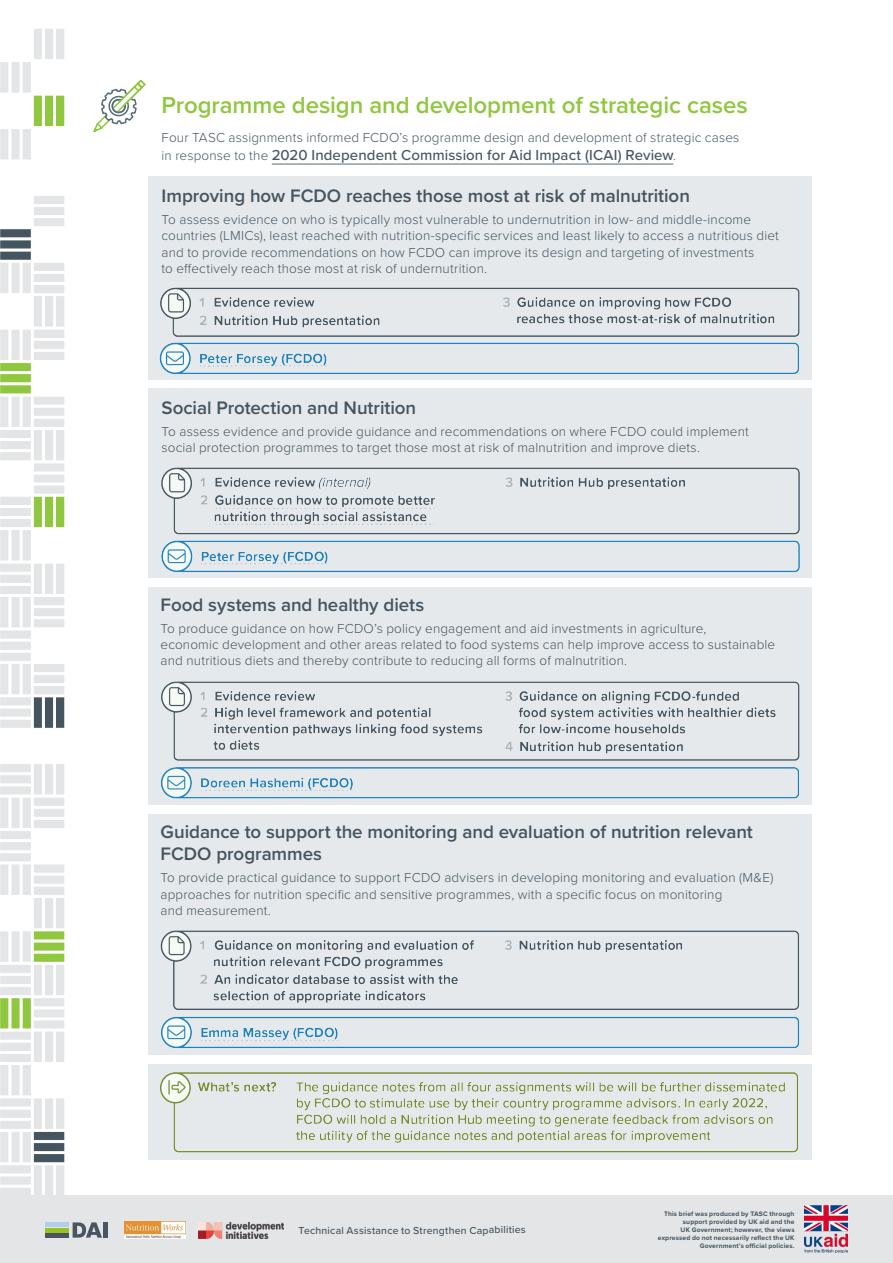
<style>
.page{position:relative;width:893px;height:1263px;background:#fff}
.page>*{position:absolute;margin:0;border:0;box-sizing:border-box;transform-origin:0 0}
.t1{font:600 24px "Proxima Nova";letter-spacing:-.005em;color:#8fc73e}
.t2{font:600 18.75px/22.5px "Proxima Nova";letter-spacing:-.005em;color:#455560}
.t3{font:500 15px "Proxima Nova";letter-spacing:.005em;color:#455560}
.t4{font:300 13.5px/16.2px "Proxima Nova";letter-spacing:.01em;color:#455560}
.t5{font:500 10.5px "Proxima Nova";letter-spacing:.01em;color:#455560}
.t6{font:700 6.75px/8.1px "Proxima Nova";letter-spacing:.02em;color:#455560;text-align:right}
.s1{font-weight:300;font-size:13.5px}
</style>
<div class="page">
<img style="left:0;top:29px;width:162px;height:1167px">
<div style="left:0;top:1196px;width:893px;height:67px;background:#e4e5e6"></div>
<div style="left:46px;top:1222px;width:23px;height:5px;background:#b0cee9"></div>
<hr style="left:46px;top:1228px;width:23px;height:4px;background:#98c222">
<hr style="left:46px;top:1233px;width:23px;height:4px;background:#495661">
<div style="left:103px;top:1222px;width:5px;height:15px;background:#495661"></div>
<svg style="left:73px;top:1222px;width:29px;height:15px"></svg>
<img style="left:125px;top:1222px;width:60px;height:16px">
<img style="left:199px;top:1222px;width:84px;height:16px">
<div style="left:149px;top:176px;width:663px;height:203px;background:#e6e9eb"></div>
<div style="left:149px;top:587px;width:663px;height:218px;background:#e6e9eb"></div>
<div style="left:149px;top:389px;width:663px;height:189px;background:#e6e9eb"></div>
<div style="left:149px;top:814px;width:663px;height:240px;background:#e6e9eb"></div>
<div style="left:149px;top:1064px;width:663px;height:96px;background:#e6e9eb"></div>
<img style="left:804px;top:1206px;width:43px;height:47px">
<hr style="left:272px;top:163px;width:401px;height:2px;background:#919ba1">
<svg style="left:91px;top:79px;width:56px;height:55px"></svg>
<img style="left:159px;top:287px;width:640px;height:87px">
<img style="left:161px;top:468px;width:639px;height:104px">
<img style="left:161px;top:681px;width:639px;height:118px">
<img style="left:160px;top:931px;width:640px;height:117px">
<img style="left:160px;top:1072px;width:639px;height:80px">
<h1 class="t1" style="left:162px;top:87px;width:588px">Programme design and development of strategic cases</h1>
<p class="t4" style="left:162px;top:129px;width:579px">Four TASC assignments informed FCDO’s programme design and development of strategic cases</p>
<p class="t3" style="left:162px;top:144px;width:516px"><span class="s1">in response to the</span> 2020 Independent Commission for Aid Impact (ICAI) Review<span class="s1">.</span></p>
<h2 class="t2" style="left:162px;top:184px;width:530px">Improving how FCDO reaches those most at risk of malnutrition</h2>
<p class="t4" style="left:162px;top:211px;width:619px">To assess evidence on who is typically most vulnerable to undernutrition in low- and middle-income countries (LMICs), least reached with nutrition-specific services and least likely to access a nutritious diet and to provide recommendations on how FCDO can improve its design and targeting of investments<br>to effectively reach those most at risk of undernutrition.</p>
<h2 class="t2" style="left:162px;top:396px;width:256px">Social Protection and Nutrition</h2>
<p class="t4" style="left:162px;top:423px;width:589px">To assess evidence and provide guidance and recommendations on where FCDO could implement social protection programmes to target those most at risk of malnutrition and improve diets.</p>
<h2 class="t2" style="left:161px;top:592px;width:265px">Food systems and healthy diets</h2>
<p class="t4" style="left:161px;top:619px;width:616px">To produce guidance on how FCDO’s policy engagement and aid investments in agriculture,<br>economic development and other areas related to food systems can help improve access to sustainable and nutritious diets and thereby contribute to reducing all forms of malnutrition.</p>
<h2 class="t2" style="left:161px;top:820px;width:594px">Guidance to support the monitoring and evaluation of nutrition relevant<br>FCDO programmes</h2>
<p class="t4" style="left:161px;top:869px;width:614px">To provide practical guidance to support FCDO advisers in developing monitoring and evaluation (M&amp;E) approaches for nutrition specific and sensitive programmes, with a specific focus on monitoring<br>and measurement.</p>
<p class="t5" style="left:299px;top:1222px;width:229px">Technical Assistance to Strengthen Capabilities</p>
<p class="t6" style="left:658px;top:1209px;width:138px">This brief was produced by TASC through support provided by UK aid and the<br>UK Government; however, the views expressed do not necessarily reflect the UK Government’s official policies.</p>
</div>
